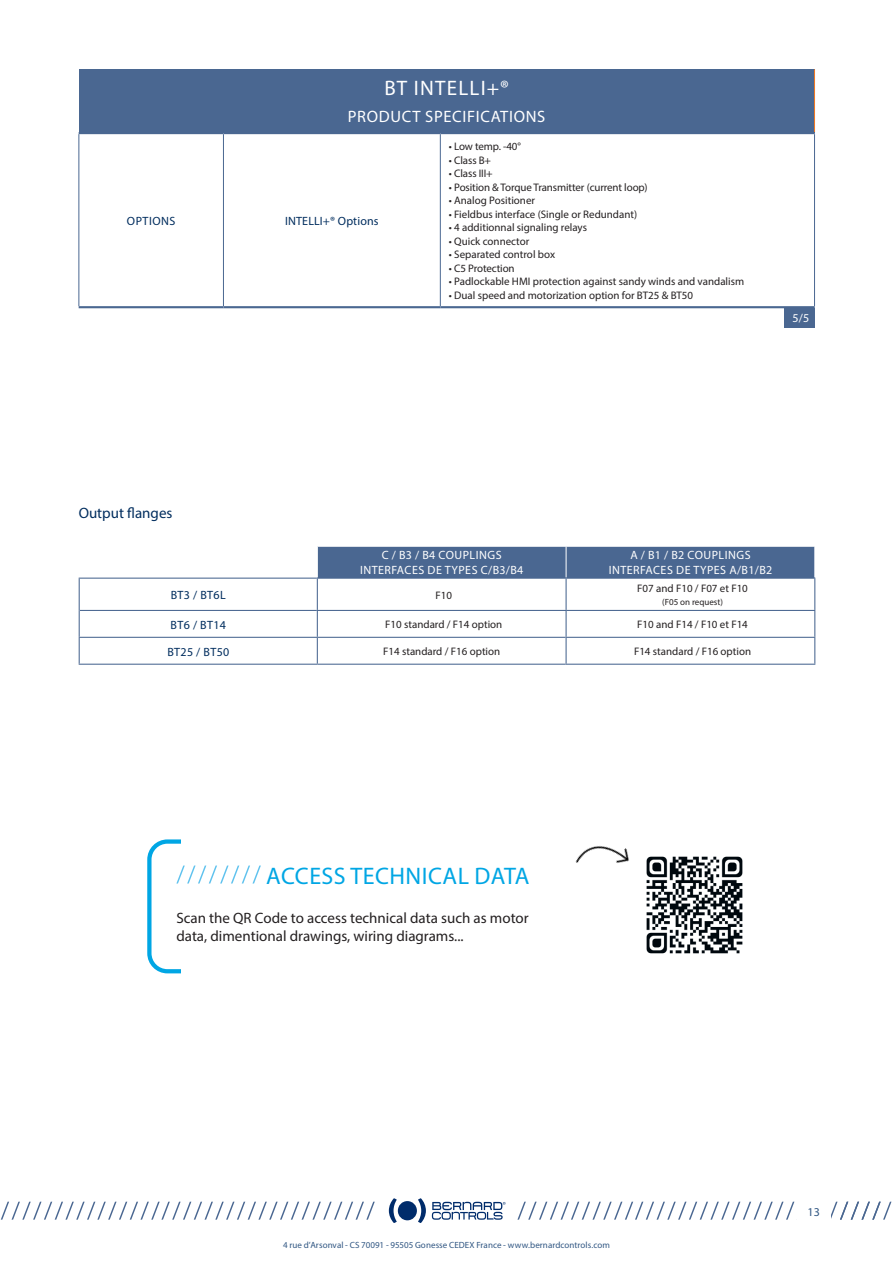
<style>
.page{position:relative;width:893px;height:1263px;background:#fff}
.page>*{position:absolute;margin:0;border:0;box-sizing:border-box;transform-origin:0 0}
.t1{font:24px "Myriad Pro";letter-spacing:.02em;color:#00a6e4}
.t2{font:21px "Myriad Pro";letter-spacing:.06em;color:#fff}
.t3{font:16.5px "Myriad Pro";letter-spacing:.04em;color:#fff}
.t4{font:15px/18px "Myriad Pro";color:#231f20}
.t5{font:15px "Myriad Pro";color:#002d5e}
.t6{font:12px/14.4px "Myriad Pro";letter-spacing:.04em;color:#fff;text-align:center}
.t7{font:12px "Myriad Pro";letter-spacing:.03em;color:#002d5e}
.t8{font:12px "Myriad Pro";letter-spacing:.01em;color:#002d5e}
.t9{font:12px "Myriad Pro";color:#315783}
.TEXTE_TABLEAU{font:10.95px "Myriad Pro";color:#231f20}
.t10{font:9px "Myriad Pro";letter-spacing:.01em;color:#315783}
.TEXTE_TABLEAU-2{font:9px "Myriad Pro";color:#231f20}
</style>
<div class="page">
<svg style="left:1px;top:1202px;width:374px;height:17px"></svg>
<svg style="left:517px;top:1202px;width:374px;height:17px"></svg>
<div style="left:797px;top:1201px;width:33px;height:20px;background:#fff"></div>
<svg style="left:418px;top:1198px;width:8px;height:25px"></svg>
<svg style="left:389px;top:1198px;width:8px;height:25px"></svg>
<div style="left:398px;top:1201px;width:19px;height:19px;background:#002c6b;border-radius:50%"></div>
<svg style="left:432px;top:1202px;width:74px;height:18px"></svg>
<div style="left:79px;top:69px;width:735px;height:64px;background:#4a6791"></div>
<svg style="left:80px;top:134px;width:360px;height:172px"></svg>
<hr style="left:814px;top:69px;width:1px;height:63px;background:#f47921">
<hr style="left:79px;top:134px;width:1px;height:172px;background:#4a6791">
<hr style="left:223px;top:134px;width:1px;height:172px;background:#4a6791">
<hr style="left:440px;top:134px;width:1px;height:172px;background:#4a6791">
<hr style="left:814px;top:134px;width:1px;height:172px;background:#4a6791">
<hr style="left:79px;top:132px;width:144px;height:2px;background:#4a6791">
<hr style="left:223px;top:132px;width:217px;height:2px;background:#4a6791">
<hr style="left:440px;top:132px;width:375px;height:2px;background:#4a6791">
<hr style="left:79px;top:306px;width:144px;height:2px;background:#4a6791">
<hr style="left:223px;top:306px;width:217px;height:2px;background:#4a6791">
<hr style="left:440px;top:306px;width:375px;height:2px;background:#4a6791">
<div style="left:784px;top:308px;width:30px;height:19px;background:#4a6791"></div>
<div style="left:318px;top:547px;width:497px;height:31px;background:#4a6791"></div>
<hr style="left:566px;top:546px;width:1px;height:32px;background:#fff">
<hr style="left:79px;top:578px;width:238px;height:1px;background:#4a6791">
<hr style="left:80px;top:610px;width:237px;height:1px;background:#4a6791">
<hr style="left:318px;top:637px;width:248px;height:1px;background:#4a6791">
<hr style="left:79px;top:664px;width:238px;height:1px;background:#4a6791">
<hr style="left:317px;top:664px;width:249px;height:1px;background:#4a6791">
<hr style="left:79px;top:579px;width:1px;height:31px;background:#4a6791">
<hr style="left:317px;top:578px;width:249px;height:1px;background:#4a6791">
<hr style="left:317px;top:579px;width:1px;height:31px;background:#4a6791">
<hr style="left:566px;top:578px;width:249px;height:1px;background:#4a6791">
<hr style="left:566px;top:579px;width:1px;height:31px;background:#4a6791">
<hr style="left:814px;top:579px;width:1px;height:31px;background:#4a6791">
<svg style="left:79px;top:610px;width:1px;height:54px"></svg>
<hr style="left:317px;top:610px;width:249px;height:1px;background:#4a6791">
<hr style="left:566px;top:610px;width:249px;height:1px;background:#4a6791">
<hr style="left:79px;top:637px;width:239px;height:1px;background:#4a6791">
<svg style="left:317px;top:611px;width:1px;height:53px"></svg>
<hr style="left:566px;top:637px;width:249px;height:1px;background:#4a6791">
<svg style="left:566px;top:611px;width:1px;height:53px"></svg>
<svg style="left:814px;top:611px;width:1px;height:53px"></svg>
<hr style="left:566px;top:664px;width:249px;height:1px;background:#4a6791">
<div style="left:147px;top:839px;width:112px;height:134px;border:4px solid #00a6e4;border-radius:18px"></div>
<div style="left:181px;top:829px;width:93px;height:159px;background:#fff"></div>
<svg style="left:176px;top:865px;width:85px;height:18px"></svg>
<img style="left:575px;top:846px;width:54px;height:17px">
<img style="left:646px;top:856px;width:97px;height:98px">
<p class="t2" style="left:384px;top:75px;width:126px">BT INTELLI+®</p>
<p class="t3" style="left:348px;top:106px;width:199px">PRODUCT SPECIFICATIONS</p>
<p class="t7" style="left:127px;top:214px;width:50px">OPTIONS</p>
<p class="t8" style="left:285px;top:214px;width:95px">INTELLI+® Options</p>
<p class="TEXTE_TABLEAU" style="left:449px;top:140px;width:74px">• Low temp. -40°</p>
<p class="TEXTE_TABLEAU" style="left:449px;top:153px;width:44px">• Class B+</p>
<p class="TEXTE_TABLEAU" style="left:449px;top:167px;width:46px">• Class III+</p>
<p class="TEXTE_TABLEAU" style="left:449px;top:180px;width:200px">• Position &amp; Torque Transmitter (current loop)</p>
<p class="TEXTE_TABLEAU" style="left:449px;top:194px;width:88px">• Analog Positioner</p>
<p class="TEXTE_TABLEAU" style="left:449px;top:207px;width:190px">• Fieldbus interface (Single or Redundant)</p>
<p class="TEXTE_TABLEAU" style="left:449px;top:221px;width:140px">• 4 additionnal signaling relays</p>
<p class="TEXTE_TABLEAU" style="left:449px;top:234px;width:82px">• Quick connector</p>
<p class="TEXTE_TABLEAU" style="left:449px;top:248px;width:108px">• Separated control box</p>
<p class="TEXTE_TABLEAU" style="left:449px;top:261px;width:67px">• C5 Protection</p>
<p class="TEXTE_TABLEAU" style="left:449px;top:275px;width:297px">• Padlockable HMI protection against sandy winds and vandalism</p>
<p class="TEXTE_TABLEAU" style="left:449px;top:288px;width:246px">• Dual speed and motorization option for BT25 &amp; BT50</p>
<p class="t6" style="left:793px;top:310px;width:18px">5/5</p>
<p class="t5" style="left:79px;top:504px;width:95px">Output flanges</p>
<p class="t6" style="left:360px;top:548px;width:165px">C / B3 / B4 COUPLINGS<br>INTERFACES DE TYPES C/B3/B4</p>
<p class="t6" style="left:609px;top:548px;width:165px">A / B1 / B2 COUPLINGS<br>INTERFACES DE TYPES A/B1/B2</p>
<p class="t7" style="left:171px;top:588px;width:57px">BT3 / BT6L</p>
<p class="TEXTE_TABLEAU" style="left:436px;top:588px;width:18px">F10</p>
<p class="TEXTE_TABLEAU" style="left:637px;top:581px;width:112px">F07 and F10 / F07 et F10</p>
<p class="TEXTE_TABLEAU-2" style="left:662px;top:597px;width:62px">(F05 on request)</p>
<p class="t7" style="left:171px;top:617px;width:57px">BT6 / BT14</p>
<p class="TEXTE_TABLEAU" style="left:385px;top:618px;width:119px">F10 standard / F14 option</p>
<p class="TEXTE_TABLEAU" style="left:637px;top:618px;width:112px">F10 and F14 / F10 et F14</p>
<p class="t7" style="left:167px;top:644px;width:63px">BT25 / BT50</p>
<p class="TEXTE_TABLEAU" style="left:383px;top:645px;width:119px">F14 standard / F16 option</p>
<p class="TEXTE_TABLEAU" style="left:634px;top:645px;width:119px">F14 standard / F16 option</p>
<p class="t1" style="left:266px;top:861px;width:265px">ACCESS TECHNICAL DATA</p>
<p class="t4" style="left:176px;top:909px;width:354px">Scan the QR Code to access technical data such as motor data, dimentional drawings, wiring diagrams...</p>
<p class="t10" style="left:283px;top:1239px;width:328px">4 rue d’Arsonval - CS 70091 - 95505 Gonesse CEDEX France - www.bernardcontrols.com</p>
<p class="t9" style="left:807px;top:1204px;width:14px">13</p>
</div>
